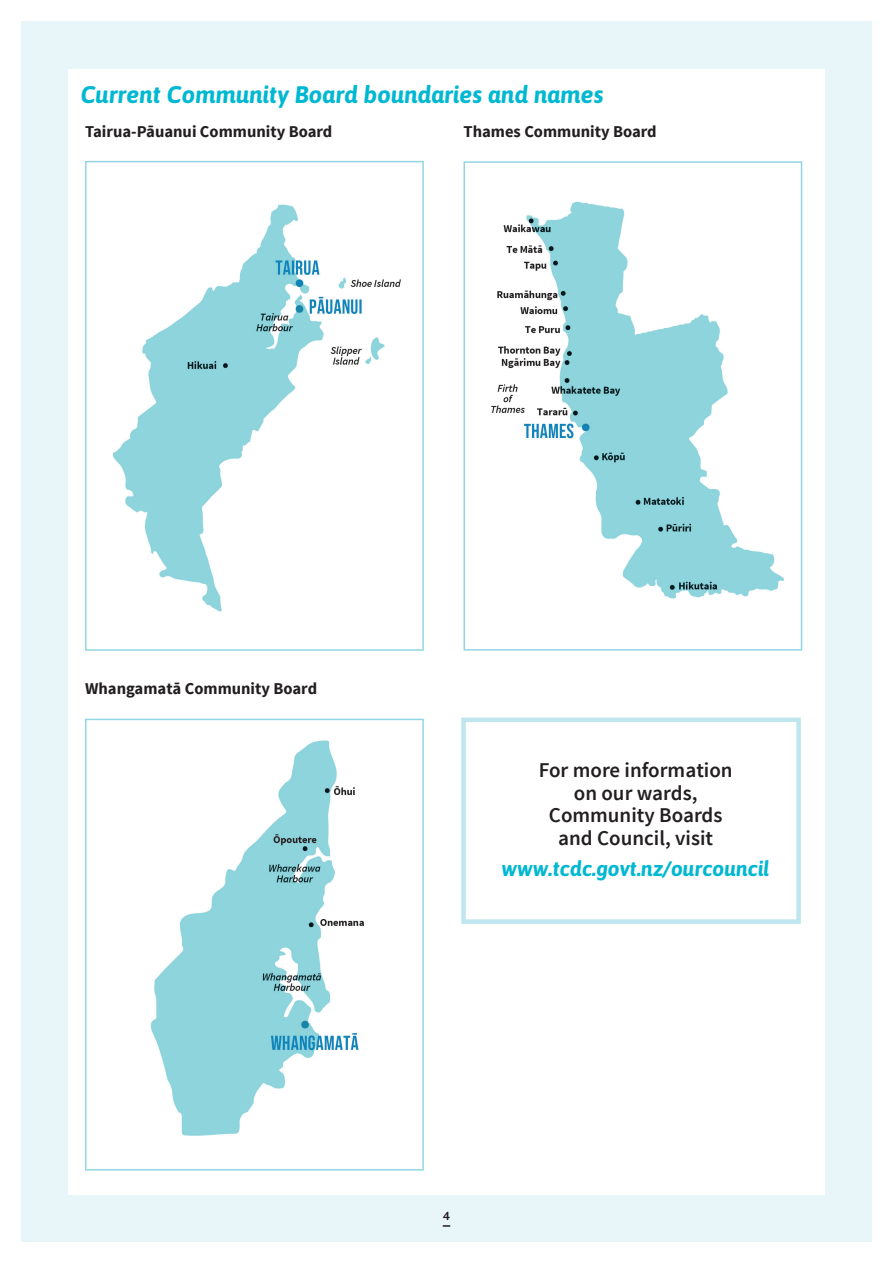
<style>
.page{position:relative;width:893px;height:1263px;background:#fff}
.page>*{position:absolute;margin:0;border:0;box-sizing:border-box;transform-origin:0 0}
.t1{font:italic 700 24px "Asap";color:#00b8d1}
.t2{font:600 21px/22.5px "Source Sans Pro";color:#231f20;text-align:center}
.t3{font:italic 700 21px "Asap";color:#00b8d1}
.t4{font:700 16.5px "Source Sans Pro";color:#231f20}
.t5{font:700 13.5px "Mr Eaves Mod OT";color:#231f20}
</style>
<div class="page">
<div style="left:21px;top:21px;width:851px;height:1221px;background:#e8f6f9"></div>
<svg style="left:443px;top:1225px;width:7px;height:2px"></svg>
<div style="left:68px;top:69px;width:378px;height:595px;background:#fff"></div>
<img style="left:113px;top:204px;width:288px;height:408px">
<div style="left:85px;top:161px;width:339px;height:490px;border:2px solid #91d6e3"></div>
<div style="left:446px;top:69px;width:379px;height:595px;background:#fff"></div>
<img style="left:491px;top:201px;width:293px;height:398px">
<div style="left:463px;top:161px;width:339px;height:489px;border:2px solid #91d6e3"></div>
<div style="left:68px;top:664px;width:378px;height:531px;background:#fff"></div>
<img style="left:150px;top:740px;width:214px;height:396px">
<div style="left:85px;top:719px;width:339px;height:451px;border:2px solid #91d6e3"></div>
<div style="left:446px;top:664px;width:379px;height:531px;background:#fff"></div>
<div style="left:461px;top:718px;width:340px;height:206px;border:4px solid #bfe5ef"></div>
<p class="t1" style="left:81px;top:78px;width:524px">Current Community Board boundaries and names</p>
<p class="t4" style="left:85px;top:120px;width:249px">Tairua-Pāuanui Community Board</p>
<p class="t4" style="left:463px;top:120px;width:195px">Thames Community Board</p>
<p class="t4" style="left:85px;top:678px;width:234px">Whangamatā Community Board</p>
<p class="t2" style="left:539px;top:759px;width:195px">For more information on our wards,<br>Community Boards and Council, visit</p>
<p class="t3" style="left:502px;top:854px;width:270px">www.tcdc.govt.nz/ourcouncil</p>
<p class="t5" style="left:443px;top:1209px;width:9px">4</p>
</div>
